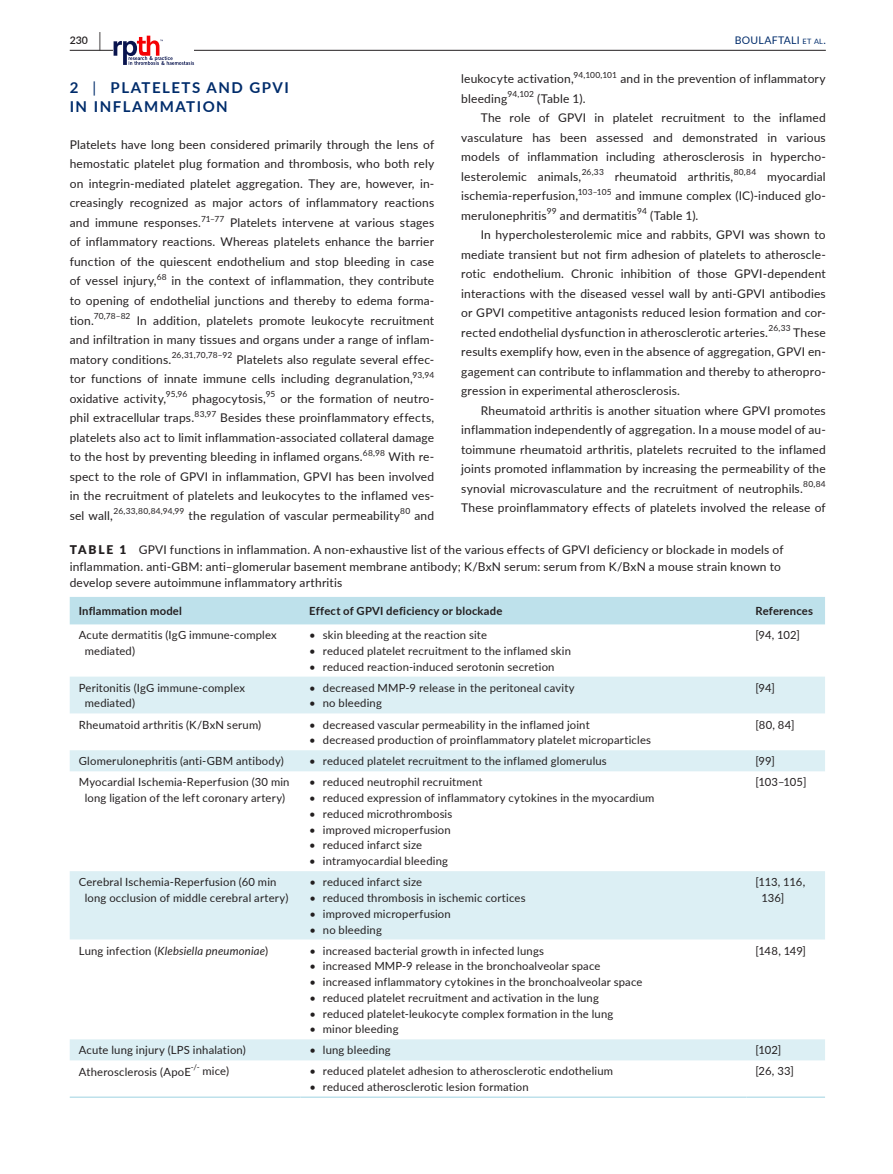
<style>
.page{position:relative;width:893px;height:1174px;background:#fff}
.page>*{position:absolute;margin:0;border:0;box-sizing:border-box;transform-origin:0 0}
.t1{font:700 15px/19.5px "Lato";letter-spacing:.1em;color:#002c6b}
.t2{font:12px/19.5px "Lato";letter-spacing:.015em;color:#231f20;text-align:justify}
.t3{font:11.25px/15.8px "Lato";letter-spacing:.015em;color:#231f20}
.t4{font:700 11.25px "Lato";letter-spacing:.02em;color:#231f20}
.t5{font:italic 11.25px "Lato";letter-spacing:.015em;color:#231f20}
.t6{font:11.25px/15.8px "Lato";letter-spacing:-.01em;color:#231f20}
.t7{font:10.5px "Lato";letter-spacing:.02em;color:#002c6b}
.t8{font:600 10.5px "Lato";color:#231f20}
.t9{font:7.8px "Lato";color:#231f20}
.s1{font-size:19.5px}
.s2{font-size:7.35px}
.s3{font-weight:400}
.s4{font-weight:900}
.s5{font-style:normal}
</style>
<div class="page">
<hr style="left:70px;top:50px;width:756px;height:1px;background:#231f20">
<svg style="left:114px;top:36px;width:80px;height:29px"></svg>
<div style="left:70px;top:597px;width:755px;height:27px;background:#bee1eb"></div>
<svg style="left:70px;top:676px;width:755px;height:384px"></svg>
<hr style="left:70px;top:1096px;width:230px;height:2px;background:#bee1eb">
<hr style="left:300px;top:1096px;width:446px;height:2px;background:#bee1eb">
<hr style="left:746px;top:1096px;width:79px;height:2px;background:#bee1eb">
<p class="t8" style="left:70px;top:33px;width:33px">230 <span class="s1">|</span></p>
<p class="t7" style="left:735px;top:33px;width:92px">BOULAFTALI <span class="s2">et al</span>.</p>
<p class="t1" style="left:70px;top:77px;width:221px">2 <span class="s3">|</span> PLATELETS AND GPVI<br>IN INFLAMMATION</p>
<p class="t2" style="left:70px;top:134px;width:366px">Platelets have long been considered primarily through the lens of hemostatic platelet plug formation and thrombosis, who both rely on integrin-mediated platelet aggregation. They are, however, in&shy;creasingly recognized as major actors of inflammatory reactions and immune responses.<sup>71–77</sup> Platelets intervene at various stages of inflammatory reactions. Whereas platelets enhance the barrier function of the quiescent endothelium and stop bleeding in case of vessel injury,<sup>68</sup> in the context of inflammation, they contribute to opening of endothelial junctions and thereby to edema forma&shy;tion.<sup>70,78–82</sup> In addition, platelets promote leukocyte recruitment and infiltration in many tissues and organs under a range of inflam&shy;matory conditions.<sup>26,31,70,78–92</sup> Platelets also regulate several effec&shy;tor functions of innate immune cells including degranulation,<sup>93,94 </sup>oxidative activity,<sup>95,96</sup> phagocytosis,<sup>95</sup> or the formation of neutro&shy;phil extracellular traps.<sup>83,97</sup> Besides these proinflammatory effects, platelets also act to limit inflammation-associated collateral damage to the host by preventing bleeding in inflamed organs.<sup>68,98</sup> With re&shy;spect to the role of GPVI in inflammation, GPVI has been involved in the recruitment of platelets and leukocytes to the inflamed ves&shy;sel wall,<sup>26,33,80,84,94,99</sup> the regulation of vascular permeability<sup>80</sup> and</p>
<p class="t2" style="left:461px;top:68px;width:366px">leukocyte activation,<sup>94,100,101</sup> and in the prevention of inflammatory bleeding<sup>94,102</sup> (Table 1).</p>
<p class="t2" style="left:461px;top:107px;width:366px;text-indent:20px">The role of GPVI in platelet recruitment to the inflamed vasculature has been assessed and demonstrated in various models of inflammation including atherosclerosis in hypercho&shy;lesterolemic animals,<sup>26,33</sup> rheumatoid arthritis,<sup>80,84</sup> myocardial ischemia-reperfusion,<sup>103–105</sup> and immune complex (IC)-induced glo&shy;merulonephritis<sup>99</sup> and dermatitis<sup>94</sup> (Table 1).</p>
<p class="t2" style="left:461px;top:224px;width:366px;text-indent:20px">In hypercholesterolemic mice and rabbits, GPVI was shown to mediate transient but not firm adhesion of platelets to atheroscle&shy;rotic endothelium. Chronic inhibition of those GPVI-dependent interactions with the diseased vessel wall by anti-GPVI antibodies or GPVI competitive antagonists reduced lesion formation and cor&shy;rected endothelial dysfunction in atherosclerotic arteries.<sup>26,33</sup> These results exemplify how, even in the absence of aggregation, GPVI en&shy;gagement can contribute to inflammation and thereby to atheropro&shy;gression in experimental atherosclerosis.</p>
<p class="t2" style="left:461px;top:400px;width:366px;text-indent:20px">Rheumatoid arthritis is another situation where GPVI promotes inflammation independently of aggregation. In a mouse model of au&shy;toimmune rheumatoid arthritis, platelets recruited to the inflamed joints promoted inflammation by increasing the permeability of the synovial microvasculature and the recruitment of neutrophils.<sup>80,84<br></sup>These proinflammatory effects of platelets involved the release of</p>
<p class="t2" style="left:70px;top:541px;width:715px;line-height:16.5px;text-align:left"><span class="s4">TABLE 1</span> GPVI functions in inflammation. A non-exhaustive list of the various effects of GPVI deficiency or blockade in models of inflammation. anti-GBM: anti–glomerular basement membrane antibody; K/BxN serum: serum from K/BxN a mouse strain known to develop severe autoimmune inflammatory arthritis</p>
<p class="t4" style="left:79px;top:603px;width:105px">Inflammation model</p>
<p class="t4" style="left:309px;top:603px;width:195px">Effect of GPVI deficiency or blockade</p>
<p class="t4" style="left:755px;top:603px;width:59px">References</p>
<p class="t3" style="left:85px;top:626px;width:194px;text-indent:-6px">Acute dermatitis (IgG immune-complex mediated)</p>
<p class="t3" style="left:309px;top:626px;width:179px">• skin bleeding at the reaction site</p>
<p class="t3" style="left:755px;top:626px;width:46px">[94, 102]</p>
<p class="t3" style="left:309px;top:642px;width:263px">• reduced platelet recruitment to the inflamed skin</p>
<p class="t3" style="left:309px;top:658px;width:247px">• reduced reaction-induced serotonin secretion</p>
<p class="t3" style="left:85px;top:679px;width:162px;text-indent:-6px">Peritonitis (IgG immune-complex mediated)</p>
<p class="t3" style="left:309px;top:679px;width:267px">• decreased MMP-9 release in the peritoneal cavity</p>
<p class="t3" style="left:309px;top:695px;width:74px">• no bleeding</p>
<p class="t3" style="left:79px;top:716px;width:184px">Rheumatoid arthritis (K/BxN serum)</p>
<p class="t3" style="left:309px;top:716px;width:282px">• decreased vascular permeability in the inflamed joint</p>
<p class="t3" style="left:309px;top:732px;width:343px">• decreased production of proinflammatory platelet microparticles</p>
<p class="t3" style="left:755px;top:679px;width:21px">[94]</p>
<p class="t3" style="left:755px;top:716px;width:41px">[80, 84]</p>
<p class="t3" style="left:79px;top:753px;width:207px">Glomerulonephritis (anti-GBM antibody)</p>
<p class="t3" style="left:309px;top:753px;width:299px">• reduced platelet recruitment to the inflamed glomerulus</p>
<p class="t3" style="left:755px;top:753px;width:21px">[99]</p>
<p class="t3" style="left:79px;top:774px;width:212px;text-align:center">Myocardial Ischemia-Reperfusion (30 min long ligation of the left coronary artery)</p>
<p class="t3" style="left:309px;top:774px;width:175px">• reduced neutrophil recruitment</p>
<p class="t3" style="left:755px;top:774px;width:53px">[103–105]</p>
<p class="t3" style="left:309px;top:789px;width:347px">• reduced expression of inflammatory cytokines in the myocardium</p>
<p class="t3" style="left:309px;top:805px;width:145px">• reduced microthrombosis</p>
<p class="t3" style="left:309px;top:821px;width:143px">• improved microperfusion</p>
<p class="t3" style="left:309px;top:837px;width:114px">• reduced infarct size</p>
<p class="t3" style="left:309px;top:852px;width:140px">• intramyocardial bleeding</p>
<p class="t3" style="left:85px;top:873px;width:205px;text-indent:-6px">Cerebral Ischemia-Reperfusion (60 min long occlusion of middle cerebral artery)</p>
<p class="t3" style="left:309px;top:873px;width:114px">• reduced infarct size</p>
<p class="t3" style="left:309px;top:889px;width:218px">• reduced thrombosis in ischemic cortices</p>
<p class="t3" style="left:309px;top:905px;width:143px">• improved microperfusion</p>
<p class="t3" style="left:309px;top:921px;width:74px">• no bleeding</p>
<p class="t5" style="left:79px;top:942px;width:191px"><span class="s5">Lung infection (</span>Klebsiella pneumoniae<span class="s5">)</span></p>
<p class="t3" style="left:309px;top:942px;width:236px">• increased bacterial growth in infected lungs</p>
<p class="t3" style="left:309px;top:958px;width:293px">• increased MMP-9 release in the bronchoalveolar space</p>
<p class="t3" style="left:309px;top:973px;width:335px">• increased inflammatory cytokines in the bronchoalveolar space</p>
<p class="t3" style="left:309px;top:989px;width:291px">• reduced platelet recruitment and activation in the lung</p>
<p class="t3" style="left:309px;top:1005px;width:306px">• reduced platelet-leukocyte complex formation in the lung</p>
<p class="t3" style="left:309px;top:1021px;width:91px">• minor bleeding</p>
<p class="t6" style="left:761px;top:873px;width:45px;text-indent:-6px">[113, 116,<br>136]</p>
<p class="t3" style="left:755px;top:942px;width:52px">[148, 149]</p>
<p class="t3" style="left:79px;top:1042px;width:169px">Acute lung injury (LPS inhalation)</p>
<p class="t3" style="left:309px;top:1042px;width:83px">• lung bleeding</p>
<p class="t3" style="left:755px;top:1042px;width:27px">[102]</p>
<p class="t3" style="left:79px;top:1063px;width:114px">Atherosclerosis (ApoE</p>
<p class="t9" style="left:191px;top:1062px;width:10px">-/-</p>
<p class="t3" style="left:203px;top:1063px;width:28px">mice)</p>
<p class="t3" style="left:309px;top:1063px;width:305px">• reduced platelet adhesion to atherosclerotic endothelium</p>
<p class="t3" style="left:309px;top:1078px;width:221px">• reduced atherosclerotic lesion formation</p>
<p class="t3" style="left:755px;top:1063px;width:40px">[26, 33]</p>
</div>
